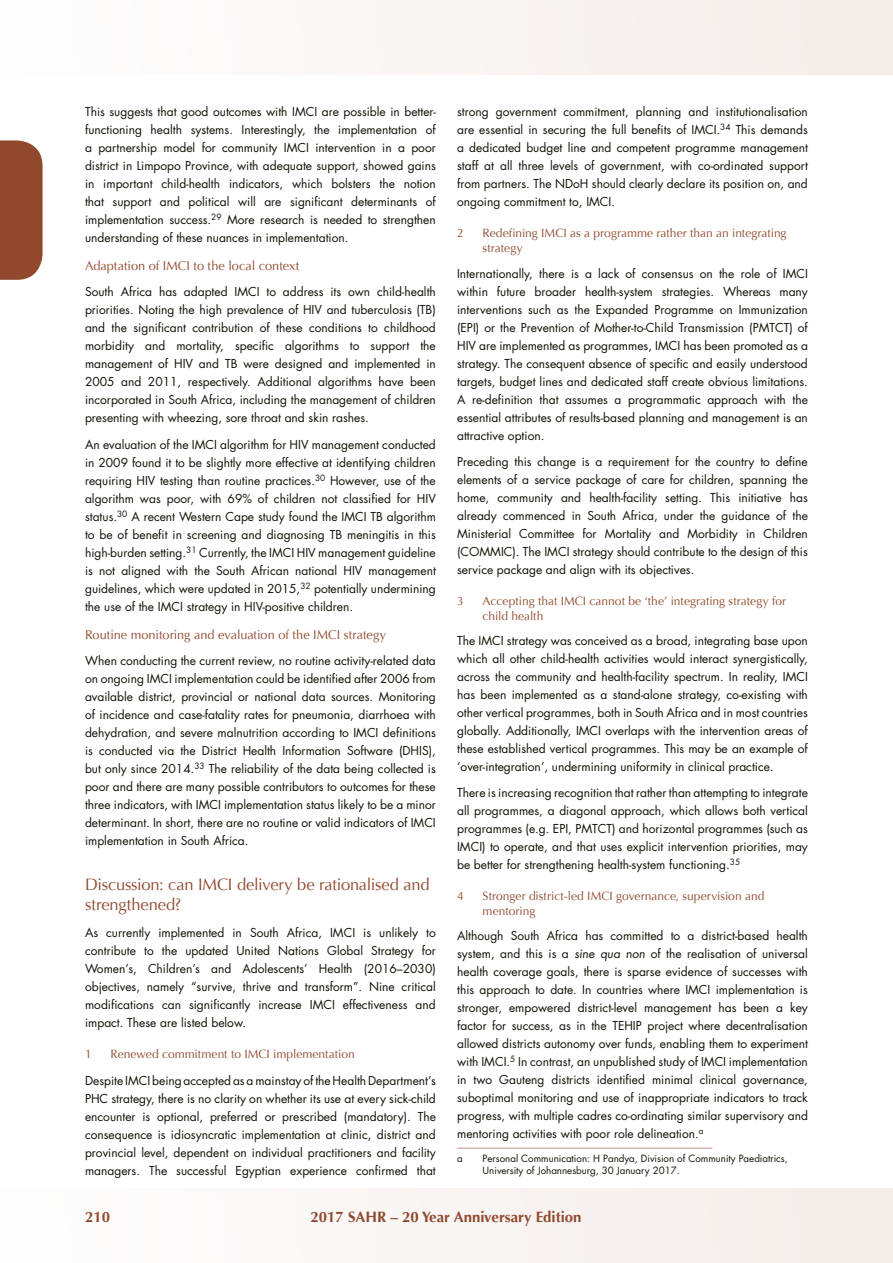
<style>
.page{position:relative;width:893px;height:1263px;background:#fff}
.page>*{position:absolute;margin:0;border:0;box-sizing:border-box;transform-origin:0 0}
.t1{font:16.5px/19.8px "Optima";letter-spacing:-.01em;color:#90492d}
.t2{font:700 15px "Optima";color:#90492d}
.t3{font:12.75px "Optima";color:#90492d}
.t4{font:12px/18px "Futura";color:#141006;text-align:justify}
.t5{font:12px/14.4px "Optima";color:#90492d}
.t6{font:9.75px/11.7px "Futura";color:#141006}
</style>
<div class="page">
<div style="left:0;top:1188px;width:893px;height:75px;background:#f9f5f4"></div>
<div style="left:0;top:0;width:893px;height:74px;background:#f9f5f4"></div>
<svg style="left:0;top:140px;width:43px;height:140px;background:#965339"></svg>
<hr style="left:457px;top:1148px;width:255px;height:1px;background:#bd9281">
<p class="t4" style="left:85px;top:102px;width:352px">This suggests that good outcomes with IMCI are possible in better&shy;functioning health systems. Interestingly, the implementation of a partnership model for community IMCI intervention in a poor district in Limpopo Province, with adequate support, showed gains in important child-health indicators, which bolsters the notion that support and political will are significant determinants of implementation success.<sup>29</sup> More research is needed to strengthen understanding of these nuances in implementation.</p>
<p class="t3" style="left:85px;top:258px;width:216px">Adaptation of IMCI to the local context</p>
<p class="t4" style="left:85px;top:283px;width:352px">South Africa has adapted IMCI to address its own child-health priorities. Noting the high prevalence of HIV and tuberculosis (TB) and the significant contribution of these conditions to childhood morbidity and mortality, specific algorithms to support the management of HIV and TB were designed and implemented in 2005 and 2011, respectively. Additional algorithms have been incorporated in South Africa, including the management of children presenting with wheezing, sore throat and skin rashes.</p>
<p class="t4" style="left:85px;top:435px;width:352px">An evaluation of the IMCI algorithm for HIV management conducted in 2009 found it to be slightly more effective at identifying children requiring HIV testing than routine practices.<sup>30</sup> However, use of the algorithm was poor, with 69% of children not classified for HIV status.<sup>30</sup> A recent Western Cape study found the IMCI TB algorithm to be of benefit in screening and diagnosing TB meningitis in this high-burden setting.<sup>31</sup> Currently, the IMCI HIV management guideline is not aligned with the South African national HIV management guidelines, which were updated in 2015,<sup>32</sup> potentially undermining the use of the IMCI strategy in HIV-positive children.</p>
<p class="t3" style="left:85px;top:627px;width:303px">Routine monitoring and evaluation of the IMCI strategy</p>
<p class="t4" style="left:85px;top:652px;width:352px">When conducting the current review, no routine activity-related data on ongoing IMCI implementation could be identified after 2006 from available district, provincial or national data sources. Monitoring of incidence and case-fatality rates for pneumonia, diarrhoea with dehydration, and severe malnutrition according to IMCI definitions is conducted via the District Health Information Software (DHIS), but only since 2014.<sup>33</sup> The reliability of the data being collected is poor and there are many possible contributors to outcomes for these three indicators, with IMCI implementation status likely to be a minor determinant. In short, there are no routine or valid indicators of IMCI implementation in South Africa.</p>
<h1 class="t1" style="left:85px;top:875px;width:346px">Discussion: can IMCI delivery be rationalised and strengthened?</h1>
<p class="t4" style="left:85px;top:923px;width:352px">As currently implemented in South Africa, IMCI is unlikely to contribute to the updated United Nations Global Strategy for Women’s, Children’s and Adolescents’ Health (2016–2030) objectives, namely “survive, thrive and transform”. Nine critical modifications can significantly increase IMCI effectiveness and impact. These are listed below.</p>
<p class="t5" style="left:85px;top:1047px;width:8px">1</p>
<p class="t5" style="left:111px;top:1047px;width:246px">Renewed commitment to IMCI implementation</p>
<p class="t4" style="left:85px;top:1071px;width:352px">Despite IMCI being accepted as a mainstay of the health department’s PHC strategy, there is no clarity on whether its use at every sick-child encounter is optional, preferred or prescribed (mandatory). The consequence is idiosyncratic implementation at clinic, district and provincial level, dependent on individual practitioners and facility managers. The successful Egyptian experience confirmed that</p>
<p class="t4" style="left:457px;top:102px;width:352px">strong government commitment, planning and institutionalisation are essential in securing the full benefits of IMCI.<sup>34</sup> This demands a dedicated budget line and competent programme management staff at all three levels of government, with co-ordinated support from partners. The NDoH should clearly declare its position on, and ongoing commitment to, IMCI.</p>
<p class="t5" style="left:457px;top:226px;width:8px">2</p>
<p class="t5" style="left:483px;top:226px;width:305px">Redefining IMCI as a programme rather than an integrating strategy</p>
<p class="t4" style="left:457px;top:264px;width:352px">Internationally, there is a lack of consensus on the role of IMCI within future broader health-system strategies. Whereas many interventions such as the Expanded Programme on Immunization (EPI) or the Prevention of Mother-to-Child Transmission (PMTCT) of HIV are implemented as programmes, IMCI has been promoted as a strategy. The consequent absence of specific and easily understood targets, budget lines and dedicated staff create obvious limitations.<br>A re-definition that assumes a programmatic approach with the essential attributes of results-based planning and management is an attractive option.</p>
<p class="t4" style="left:457px;top:452px;width:352px">Preceding this change is a requirement for the country to define elements of a service package of care for children, spanning the home, community and health-facility setting. This initiative has already commenced in South Africa, under the guidance of the Ministerial Committee for Mortality and Morbidity in Children (COMMIC). The IMCI strategy should contribute to the design of this service package and align with its objectives.</p>
<p class="t5" style="left:457px;top:594px;width:8px">3</p>
<p class="t5" style="left:483px;top:594px;width:305px">Accepting that IMCI cannot be ‘the’ integrating strategy for child health</p>
<p class="t4" style="left:457px;top:632px;width:352px">The IMCI strategy was conceived as a broad, integrating base upon which all other child-health activities would interact synergistically, across the community and health-facility spectrum. In reality, IMCI has been implemented as a stand-alone strategy, co-existing with other vertical programmes, both in South Africa and in most countries globally. Additionally, IMCI overlaps with the intervention areas of these established vertical programmes. This may be an example of ‘over-integration’, undermining uniformity in clinical practice.</p>
<p class="t4" style="left:457px;top:783px;width:352px">There is increasing recognition that rather than attempting to integrate all programmes, a diagonal approach, which allows both vertical programmes (e.g. EPI, PMTCT) and horizontal programmes (such as IMCI) to operate, and that uses explicit intervention priorities, may be better for strengthening health-system functioning.<sup>35</sup></p>
<p class="t5" style="left:457px;top:889px;width:8px">4</p>
<p class="t5" style="left:483px;top:889px;width:283px">Stronger district-led IMCI governance, supervision and mentoring</p>
<p class="t4" style="left:457px;top:927px;width:352px">Although South Africa has committed to a district-based health system, and this is a sine qua non of the realisation of universal health coverage goals, there is sparse evidence of successes with this approach to date. In countries where IMCI implementation is stronger, empowered district-level management has been a key factor for success, as in the TEHIP project where decentralisation allowed districts autonomy over funds, enabling them to experiment with IMCI.<sup>5</sup> In contrast, an unpublished study of IMCI implementation in two Gauteng districts identified minimal clinical governance, suboptimal monitoring and use of inappropriate indicators to track progress, with multiple cadres co-ordinating similar supervisory and mentoring activities with poor role delineation.<sup>a</sup></p>
<p class="t6" style="left:457px;top:1152px;width:7px">a</p>
<p class="t6" style="left:483px;top:1152px;width:307px">Personal Communication: H Pandya, Division of Community Paediatrics,<br>University of Johannesburg, 30 January 2017.</p>
<p class="t2" style="left:85px;top:1208px;width:27px">210</p>
<p class="t2" style="left:311px;top:1208px;width:273px">2017 SAHR – 20 Year Anniversary Edition</p>
</div>
